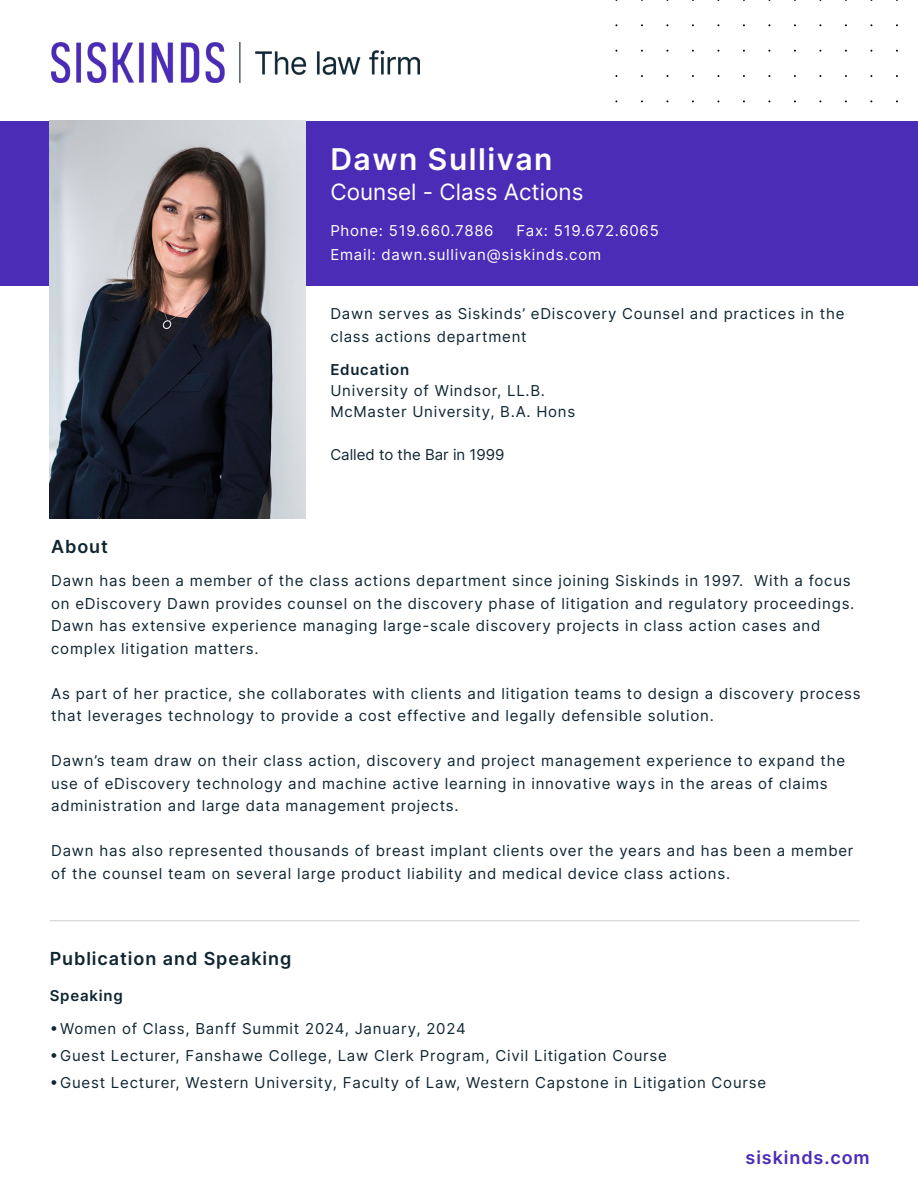
<style>
.page{position:relative;width:918px;height:1188px;background:#fff}
.page>*{position:absolute;margin:0;border:0;box-sizing:border-box;transform-origin:0 0}
.t1{font:600 30px "Inter";letter-spacing:.05em;color:#fff}
.t2{font:22.5px "Inter";color:#fff}
.Main_copy{font:600 18px "Inter";letter-spacing:.05em;color:#0f2632}
.t3{font:600 18px "Inter";letter-spacing:.05em;color:#4b2cb7}
.Main_copy-2{font:15px/22.5px "Inter";letter-spacing:.05em;color:#0f2632}
.Contact_Info{font:15px "Inter";letter-spacing:.05em;color:#fff}
.Called_to_Bar{font:15px "Inter";color:#0f2632}
.Main_copy-3{font:600 15px "Inter";letter-spacing:.05em;color:#0f2632}
</style>
<div class="page">
<div style="left:0;top:121px;width:918px;height:164px;background:#4b2cb7"></div>
<img style="left:51px;top:43px;width:369px;height:39px">
<img style="left:50px;top:121px;width:256px;height:398px">
<hr style="left:50px;top:920px;width:810px;height:1px;background:#d4d4d5">
<p class="t1" style="left:330px;top:137px;width:224px">Dawn Sullivan</p>
<p class="t2" style="left:330px;top:175px;width:255px">Counsel - Class Actions</p>
<p class="Contact_Info" style="left:330px;top:219px;width:165px">Phone: 519.660.7886</p>
<p class="Contact_Info" style="left:516px;top:219px;width:144px">Fax: 519.672.6065</p>
<p class="Contact_Info" style="left:330px;top:243px;width:272px">Email: dawn.sullivan@siskinds.com</p>
<p class="Main_copy-2" style="left:330px;top:302px;width:516px">Dawn serves as Siskinds’ eDiscovery Counsel and practices in the class actions department</p>
<p class="Main_copy-3" style="left:330px;top:358px;width:80px">Education</p>
<p class="Main_copy-2" style="left:330px;top:379px;width:216px">University of Windsor, LL.B.</p>
<p class="Main_copy-2" style="left:330px;top:400px;width:246px">McMaster University, B.A. Hons</p>
<p class="Called_to_Bar" style="left:330px;top:444px;width:176px">Called to the Bar in 1999</p>
<p class="Main_copy" style="left:51px;top:534px;width:58px">About</p>
<p class="Main_copy-2" style="left:51px;top:569px;width:805px">Dawn has been a member of the class actions department since joining Siskinds in 1997. With a focus on eDiscovery Dawn provides counsel on the discovery phase of litigation and regulatory proceedings.<br>Dawn has extensive experience managing large-scale discovery projects in class action cases and complex litigation matters.</p>
<p class="Main_copy-2" style="left:51px;top:682px;width:811px">As part of her practice, she collaborates with clients and litigation teams to design a discovery process that leverages technology to provide a cost effective and legally defensible solution.</p>
<p class="Main_copy-2" style="left:51px;top:749px;width:796px">Dawn’s team draw on their class action, discovery and project management experience to expand the use of eDiscovery technology and machine active learning in innovative ways in the areas of claims administration and large data management projects.</p>
<p class="Main_copy-2" style="left:51px;top:839px;width:804px">Dawn has also represented thousands of breast implant clients over the years and has been a member of the counsel team on several large product liability and medical device class actions.</p>
<p class="Main_copy" style="left:50px;top:945px;width:243px">Publication and Speaking</p>
<p class="Main_copy-3" style="left:50px;top:984px;width:75px">Speaking</p>
<p class="Main_copy-2" style="left:50px;top:1017px;width:417px">• Women of Class, Banff Summit 2024, January, 2024</p>
<p class="Main_copy-2" style="left:50px;top:1044px;width:619px">• Guest Lecturer, Fanshawe College, Law Clerk Program, Civil Litigation Course</p>
<p class="Main_copy-2" style="left:50px;top:1071px;width:718px">• Guest Lecturer, Western University, Faculty of Law, Western Capstone in Litigation Course</p>
<p class="t3" style="left:746px;top:1144px;width:126px">siskinds.com</p>
</div>
